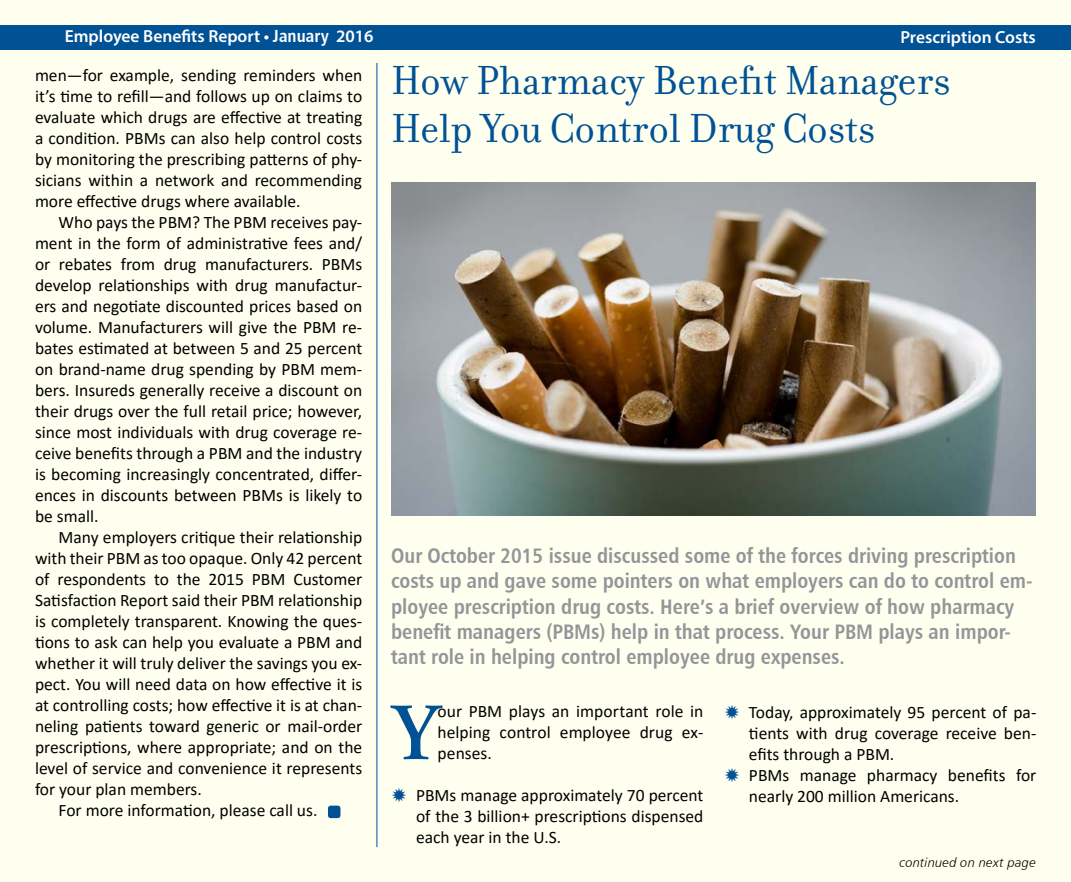
<style>
.page{position:relative;width:1071px;height:882px;background:#fff}
.page>*{position:absolute;margin:0;border:0;box-sizing:border-box;transform-origin:0 0}
.t1{font:600 80.85px "Adobe Garamond Pro";color:#005295}
.t2{font:43.75px/47.2px "Filosofia";color:#005295}
.t3{font:21px/25.2px "Humanist 777 BT Bold Condensed B";color:#939598}
.t4{font:17.5px/21px "Calibri";color:#000;text-align:justify}
.t5{font:600 17.5px "Myriad Pro";color:#fff}
.t6{font:13.12px "Humanist 777 BT Light Italic B";letter-spacing:.015em;color:#000}
.s1{font-family:"Humanist 777 BT Bold Condensed B";font-weight:400}
</style>
<div class="page">
<div style="left:1px;top:1px;width:1070px;height:881px;background:#fffff0"></div>
<div style="left:0;top:25px;width:1071px;height:24px;background:#005295"></div>
<hr style="left:377px;top:63px;width:1px;height:784px;background:#005295">
<div style="left:328px;top:806px;width:12px;height:12px;background:#005295;border-radius:3px"></div>
<img style="left:391px;top:182px;width:645px;height:334px">
<p class="t5" style="left:65px;top:25px;width:310px">Employee Benefits Report • <span class="s1">January</span> 2016</p>
<p class="t5" style="left:900px;top:26px;width:137px">Prescription Costs</p>
<p class="t4" style="left:35px;top:64px;width:329px">men—for example, sending reminders when it’s time to refill—and follows up on claims to evaluate which drugs are effective at treating a condition. PBMs can also help control costs by monitoring the prescribing patterns of phy&shy;sicians within a network and recommending more effective drugs where available.</p>
<p class="t4" style="left:35px;top:211px;width:329px;text-indent:24px">Who pays the PBM? The PBM receives pay&shy;ment in the form of administrative fees and/ or rebates from drug manufacturers. PBMs develop relationships with drug manufactur&shy;ers and negotiate discounted prices based on volume. Manufacturers will give the PBM re&shy;bates estimated at between 5 and 25 percent on brand-name drug spending by PBM mem&shy;bers. Insureds generally receive a discount on their drugs over the full retail price; however, since most individuals with drug coverage re&shy;ceive benefits through a PBM and the industry is becoming increasingly concentrated, differ&shy;ences in discounts between PBMs is likely to be small.</p>
<p class="t4" style="left:59px;top:526px;width:305px">Many employers critique their relationship</p>
<p class="t4" style="left:35px;top:547px;width:329px">with their PBM as too opaque. Only 42 percent</p>
<p class="t4" style="left:35px;top:568px;width:329px">of respondents to the 2015 PBM Customer</p>
<p class="t4" style="left:35px;top:589px;width:329px">Satisfaction Report said their PBM relationship</p>
<p class="t4" style="left:35px;top:610px;width:329px">is completely transparent. Knowing the ques-</p>
<p class="t4" style="left:35px;top:631px;width:329px">tions to ask can help you evaluate a PBM and</p>
<p class="t4" style="left:35px;top:652px;width:329px">whether it will truly deliver the savings you ex-</p>
<p class="t4" style="left:35px;top:673px;width:329px">pect. You will need data on how effective it is</p>
<p class="t4" style="left:35px;top:694px;width:329px">at controlling costs; how effective it is at chan-</p>
<p class="t4" style="left:35px;top:715px;width:329px">neling patients toward generic or mail-order</p>
<p class="t4" style="left:35px;top:736px;width:329px">prescriptions, where appropriate; and on the</p>
<p class="t4" style="left:35px;top:757px;width:329px">level of service and convenience it represents</p>
<p class="t4" style="left:35px;top:778px;width:168px">for your plan members.</p>
<p class="t4" style="left:59px;top:799px;width:260px">For more information, please call us.</p>
<p class="t6" style="left:900px;top:855px;width:138px">continued on next page</p>
<h2 class="t2" style="left:391px;top:58px;width:561px">How Pharmacy Benefit Managers<br>Help You Control Drug Costs</h2>
<p class="t3" style="left:391px;top:543px;width:643px">Our October 2015 issue discussed some of the forces driving prescription costs up and gave some pointers on what employers can do to control em&shy;ployee prescription drug costs. Here’s a brief overview of how pharmacy benefit managers (PBMs) help in that process. Your PBM plays an impor&shy;tant role in helping control employee drug expenses.</p>
<h1 class="t1" style="left:392px;top:687px;width:49px">Y</h1>
<p class="t4" style="left:438px;top:700px;width:267px">our PBM plays an important role in helping control employee drug ex&shy;penses.</p>
<p class="t4" style="left:416px;top:784px;width:289px">PBMs manage approximately 70 percent of the 3 billion+ prescriptions dispensed each year in the U.S.</p>
<p class="t4" style="left:749px;top:701px;width:289px;text-align:left">Today, approximately 95 percent of pa&shy;tients with drug coverage receive ben&shy;efits through a PBM.<br>PBMs manage pharmacy benefits for nearly 200 million Americans.</p>
</div>
